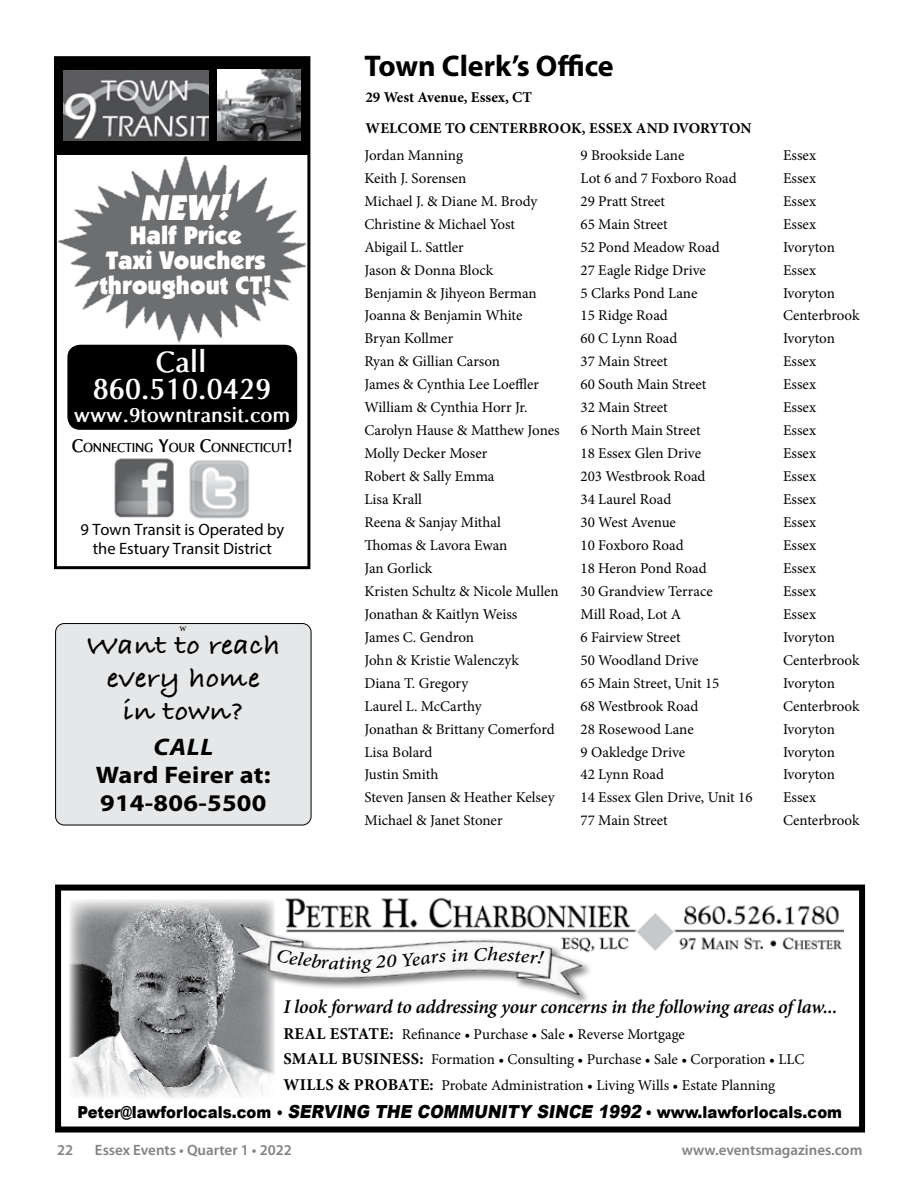
<style>
.page{position:relative;width:918px;height:1188px;background:#fff}
.page>*{position:absolute;margin:0;border:0;box-sizing:border-box;transform-origin:0 0}
.t1{font:italic 900 36px "Itc Kabel";color:#fff}
.t2{font:700 30px "Myriad Pro";letter-spacing:-.005em;color:#000}
.t3{font:700 30px/27px "Optima";color:#fff;text-align:center;scale:.9 1}
.t4{font:700 28.5px/33px "Bradley Hand ITCTT";letter-spacing:.01em;color:#000;text-align:center;scale:1.1 1}
.t5{font:900 25.5px/24.8px "Itc Kabel";color:#fff;text-align:center}
.t6{font:700 24px/28.5px "Myriad Pro";letter-spacing:.01em;color:#000;scale:1.1 1}
.t7{font:italic 700 24px "Myriad Pro";color:#000;scale:1.1 1}
.t8{font:700 21px "Optima";color:#fff;scale:.94 1}
.t9{font:italic 600 19.5px "Minion Pro";letter-spacing:-.015em;color:#000}
.t10{font:italic 500 19.2px "Minion Pro";color:#000;scale:1.11 1}
.t11{font:900 16.5px "Arial";color:#000;scale:.9 1}
.t12{font:16.5px/19.5px "Myriad Pro";color:#000;text-align:center}
.t13{font:15px/25.5px "Minion Pro";color:#000}
.t14{font:700 15px "Minion Pro";letter-spacing:.005em;color:#000}
.t15{font:600 15px "Myriad Pro";color:#808285}
.t16{font:700 13.05px "Optima";letter-spacing:-.015em;color:#000;scale:.87 1}
.t17{font:10.05px "Minion Pro";color:#000}
.s1{font-size:18.75px}
.s2{font-weight:700;font-size:16.5px}
.s3{font-size:15px}
.s4{font-style:italic;font-size:18px}
</style>
<div class="page">
<div style="left:54px;top:56px;width:256px;height:513px;border:3px solid #000"></div>
<div style="left:55px;top:58px;width:254px;height:96px;background:#000"></div>
<img style="left:217px;top:69px;width:84px;height:64px">
<div style="left:67px;top:345px;width:230px;height:85px;background:#000;border-radius:13px"></div>
<img style="left:114px;top:458px;width:60px;height:60px">
<img style="left:190px;top:460px;width:60px;height:58px">
<img style="left:63px;top:71px;width:146px;height:62px">
<img style="left:54px;top:133px;width:256px;height:239px">
<div style="left:55px;top:885px;width:810px;height:248px;border:6px solid #000"></div>
<img style="left:301px;top:897px;width:543px;height:54px">
<div style="left:55px;top:886px;width:246px;height:237px;background:#fff"></div>
<svg style="left:55px;top:884px;width:245px;height:229px"></svg>
<img style="left:224px;top:911px;width:372px;height:96px">
<div style="left:56px;top:624px;width:255px;height:201px;background:#e6e7e8;border-radius:9px"></div>
<div style="left:55px;top:623px;width:257px;height:203px;border:1px solid #000;border-radius:9px"></div>
<svg style="left:277px;top:948px;width:62px;height:21px"></svg>
<svg style="left:351px;top:960px;width:10px;height:9px"></svg>
<svg style="left:375px;top:949px;width:82px;height:19px"></svg>
<svg style="left:475px;top:947px;width:70px;height:17px"></svg>
<h2 class="t2" style="left:364px;top:47px;width:251px">Town Clerk’s Office</h2>
<p class="t14" style="left:365px;top:86px;width:168px">29 West Avenue, Essex, CT</p>
<h1 class="t1" style="left:140px;top:185px;width:99px">NEW!</h1>
<h3 class="t5" style="left:99px;top:223px;width:174px">Half Price<br>Taxi Vouchers throughout CT!</h3>
<h2 class="t3" style="left:93px;top:349px;width:200px">Call<br>860.510.0429</h2>
<h3 class="t8" style="left:74px;top:402px;width:231px">www.9towntransit.com</h3>
<p class="t16" style="left:72px;top:439px;width:256px"><span class="s1">C</span>ONNECTING <span class="s1">Y</span>OUR <span class="s1">C</span>ONNECTICUT<span class="s1">!</span></p>
<p class="t12" style="left:80px;top:519px;width:206px">9 Town Transit is Operated by the Estuary Transit District</p>
<p class="t17" style="left:179px;top:621px;width:8px">w</p>
<h3 class="t4" style="left:87px;top:627px;width:178px">Want to reach every home<br>in town?</h3>
<h3 class="t7" style="left:153px;top:731px;width:56px">CALL</h3>
<h3 class="t6" style="left:96px;top:760px;width:160px">Ward Feirer at:<br>914-806-5500</h3>
<p class="t14" style="left:366px;top:117px;width:388px">WELCOME TO CENTERBROOK, ESSEX AND IVORYTON</p>
<p class="t13" style="left:364px;top:142px;width:100px">Jordan Manning</p>
<p class="t13" style="left:580px;top:142px;width:105px">9 Brookside Lane</p>
<p class="t13" style="left:783px;top:142px;width:35px">Essex</p>
<p class="t13" style="left:364px;top:165px;width:103px">Keith J. Sorensen</p>
<p class="t13" style="left:580px;top:165px;width:158px">Lot 6 and 7 Foxboro Road</p>
<p class="t13" style="left:783px;top:165px;width:35px">Essex</p>
<p class="t13" style="left:364px;top:188px;width:175px">Michael J. &amp; Diane M. Brody</p>
<p class="t13" style="left:580px;top:188px;width:86px">29 Pratt Street</p>
<p class="t13" style="left:783px;top:188px;width:35px">Essex</p>
<p class="t13" style="left:364px;top:211px;width:152px">Christine &amp; Michael Yost</p>
<p class="t13" style="left:580px;top:211px;width:89px">65 Main Street</p>
<p class="t13" style="left:783px;top:211px;width:35px">Essex</p>
<p class="t13" style="left:364px;top:234px;width:101px">Abigail L. Sattler</p>
<p class="t13" style="left:580px;top:234px;width:141px">52 Pond Meadow Road</p>
<p class="t13" style="left:783px;top:234px;width:53px">Ivoryton</p>
<p class="t13" style="left:364px;top:257px;width:130px">Jason &amp; Donna Block</p>
<p class="t13" style="left:580px;top:257px;width:127px">27 Eagle Ridge Drive</p>
<p class="t13" style="left:783px;top:257px;width:35px">Essex</p>
<p class="t13" style="left:364px;top:280px;width:174px">Benjamin &amp; Jihyeon Berman</p>
<p class="t13" style="left:580px;top:280px;width:118px">5 Clarks Pond Lane</p>
<p class="t13" style="left:783px;top:280px;width:53px">Ivoryton</p>
<p class="t13" style="left:364px;top:303px;width:159px">Joanna &amp; Benjamin White</p>
<p class="t13" style="left:580px;top:303px;width:89px">15 Ridge Road</p>
<p class="t13" style="left:783px;top:303px;width:78px">Centerbrook</p>
<p class="t13" style="left:364px;top:326px;width:90px">Bryan Kollmer</p>
<p class="t13" style="left:580px;top:326px;width:98px">60 C Lynn Road</p>
<p class="t13" style="left:783px;top:326px;width:53px">Ivoryton</p>
<p class="t13" style="left:364px;top:349px;width:137px">Ryan &amp; Gillian Carson</p>
<p class="t13" style="left:580px;top:349px;width:89px">37 Main Street</p>
<p class="t13" style="left:783px;top:349px;width:35px">Essex</p>
<p class="t13" style="left:364px;top:372px;width:176px">James &amp; Cynthia Lee Loeffler</p>
<p class="t13" style="left:580px;top:372px;width:127px">60 South Main Street</p>
<p class="t13" style="left:783px;top:372px;width:35px">Essex</p>
<p class="t13" style="left:364px;top:395px;width:165px">William &amp; Cynthia Horr Jr.</p>
<p class="t13" style="left:580px;top:395px;width:89px">32 Main Street</p>
<p class="t13" style="left:783px;top:395px;width:35px">Essex</p>
<p class="t13" style="left:364px;top:418px;width:197px">Carolyn Hause &amp; Matthew Jones</p>
<p class="t13" style="left:580px;top:418px;width:122px">6 North Main Street</p>
<p class="t13" style="left:783px;top:418px;width:35px">Essex</p>
<p class="t13" style="left:364px;top:441px;width:125px">Molly Decker Moser</p>
<p class="t13" style="left:580px;top:441px;width:122px">18 Essex Glen Drive</p>
<p class="t13" style="left:783px;top:441px;width:35px">Essex</p>
<p class="t13" style="left:364px;top:464px;width:132px">Robert &amp; Sally Emma</p>
<p class="t13" style="left:580px;top:464px;width:127px">203 Westbrook Road</p>
<p class="t13" style="left:783px;top:464px;width:35px">Essex</p>
<p class="t13" style="left:364px;top:487px;width:59px">Lisa Krall</p>
<p class="t13" style="left:580px;top:487px;width:92px">34 Laurel Road</p>
<p class="t13" style="left:783px;top:487px;width:35px">Essex</p>
<p class="t13" style="left:364px;top:510px;width:138px">Reena &amp; Sanjay Mithal</p>
<p class="t13" style="left:580px;top:510px;width:97px">30 West Avenue</p>
<p class="t13" style="left:783px;top:510px;width:35px">Essex</p>
<p class="t13" style="left:364px;top:532px;width:144px">Thomas &amp; Lavora Ewan</p>
<p class="t13" style="left:580px;top:532px;width:105px">10 Foxboro Road</p>
<p class="t13" style="left:783px;top:532px;width:35px">Essex</p>
<p class="t13" style="left:364px;top:555px;width:69px">Jan Gorlick</p>
<p class="t13" style="left:580px;top:555px;width:128px">18 Heron Pond Road</p>
<p class="t13" style="left:783px;top:555px;width:35px">Essex</p>
<p class="t13" style="left:364px;top:578px;width:196px">Kristen Schultz &amp; Nicole Mullen</p>
<p class="t13" style="left:580px;top:578px;width:134px">30 Grandview Terrace</p>
<p class="t13" style="left:783px;top:578px;width:35px">Essex</p>
<p class="t13" style="left:364px;top:601px;width:154px">Jonathan &amp; Kaitlyn Weiss</p>
<p class="t13" style="left:580px;top:601px;width:102px">Mill Road, Lot A</p>
<p class="t13" style="left:783px;top:601px;width:35px">Essex</p>
<p class="t13" style="left:364px;top:624px;width:111px">James C. Gendron</p>
<p class="t13" style="left:580px;top:624px;width:102px">6 Fairview Street</p>
<p class="t13" style="left:783px;top:624px;width:53px">Ivoryton</p>
<p class="t13" style="left:364px;top:647px;width:156px">John &amp; Kristie Walenczyk</p>
<p class="t13" style="left:580px;top:647px;width:120px">50 Woodland Drive</p>
<p class="t13" style="left:783px;top:647px;width:78px">Centerbrook</p>
<p class="t13" style="left:364px;top:670px;width:105px">Diana T. Gregory</p>
<p class="t13" style="left:580px;top:670px;width:140px">65 Main Street, Unit 15</p>
<p class="t13" style="left:783px;top:670px;width:53px">Ivoryton</p>
<p class="t13" style="left:364px;top:693px;width:119px">Laurel L. McCarthy</p>
<p class="t13" style="left:580px;top:693px;width:119px">68 Westbrook Road</p>
<p class="t13" style="left:783px;top:693px;width:78px">Centerbrook</p>
<p class="t13" style="left:364px;top:716px;width:192px">Jonathan &amp; Brittany Comerford</p>
<p class="t13" style="left:580px;top:716px;width:115px">28 Rosewood Lane</p>
<p class="t13" style="left:783px;top:716px;width:53px">Ivoryton</p>
<p class="t13" style="left:364px;top:739px;width:69px">Lisa Bolard</p>
<p class="t13" style="left:580px;top:739px;width:106px">9 Oakledge Drive</p>
<p class="t13" style="left:783px;top:739px;width:53px">Ivoryton</p>
<p class="t13" style="left:364px;top:762px;width:75px">Justin Smith</p>
<p class="t13" style="left:580px;top:762px;width:85px">42 Lynn Road</p>
<p class="t13" style="left:783px;top:762px;width:53px">Ivoryton</p>
<p class="t13" style="left:364px;top:785px;width:192px">Steven Jansen &amp; Heather Kelsey</p>
<p class="t13" style="left:580px;top:785px;width:174px">14 Essex Glen Drive, Unit 16</p>
<p class="t13" style="left:783px;top:785px;width:35px">Essex</p>
<p class="t13" style="left:364px;top:808px;width:140px">Michael &amp; Janet Stoner</p>
<p class="t13" style="left:580px;top:808px;width:89px">77 Main Street</p>
<p class="t13" style="left:783px;top:808px;width:78px">Centerbrook</p>
<p class="t10" style="left:338px;top:950px;width:13px">ti</p>
<p class="t10" style="left:362px;top:949px;width:10px">g</p>
<p class="t10" style="left:457px;top:942px;width:12px">n</p>
<h3 class="t9" style="left:283px;top:993px;width:556px">I look forward to addressing your concerns in the following areas of law...</h3>
<p class="t13" style="left:283px;top:1021px;width:522px"><span class="s2">REAL ESTATE:</span> Refinance • Purchase • Sale • Reverse Mortgage<br><span class="s2">SMALL BUSINESS:</span> Formation • Consulting • Purchase • Sale • Corporation • LLC<br><span class="s2">WILLS &amp; PROBATE:</span> Probate Administration • Living Wills • Estate Planning</p>
<p class="t11" style="left:77px;top:1100px;width:851px">Peter@lawforlocals.com <span class="s3">•</span> <span class="s4">SERVING THE COMMUNITY SINCE 1992</span> <span class="s3">•</span> www.lawforlocals.com</p>
<p class="t15" style="left:57px;top:1140px;width:18px">22</p>
<p class="t15" style="left:95px;top:1140px;width:199px">Essex Events • Quarter 1 • 2022</p>
<p class="t15" style="left:682px;top:1140px;width:182px">www.eventsmagazines.com</p>
</div>
